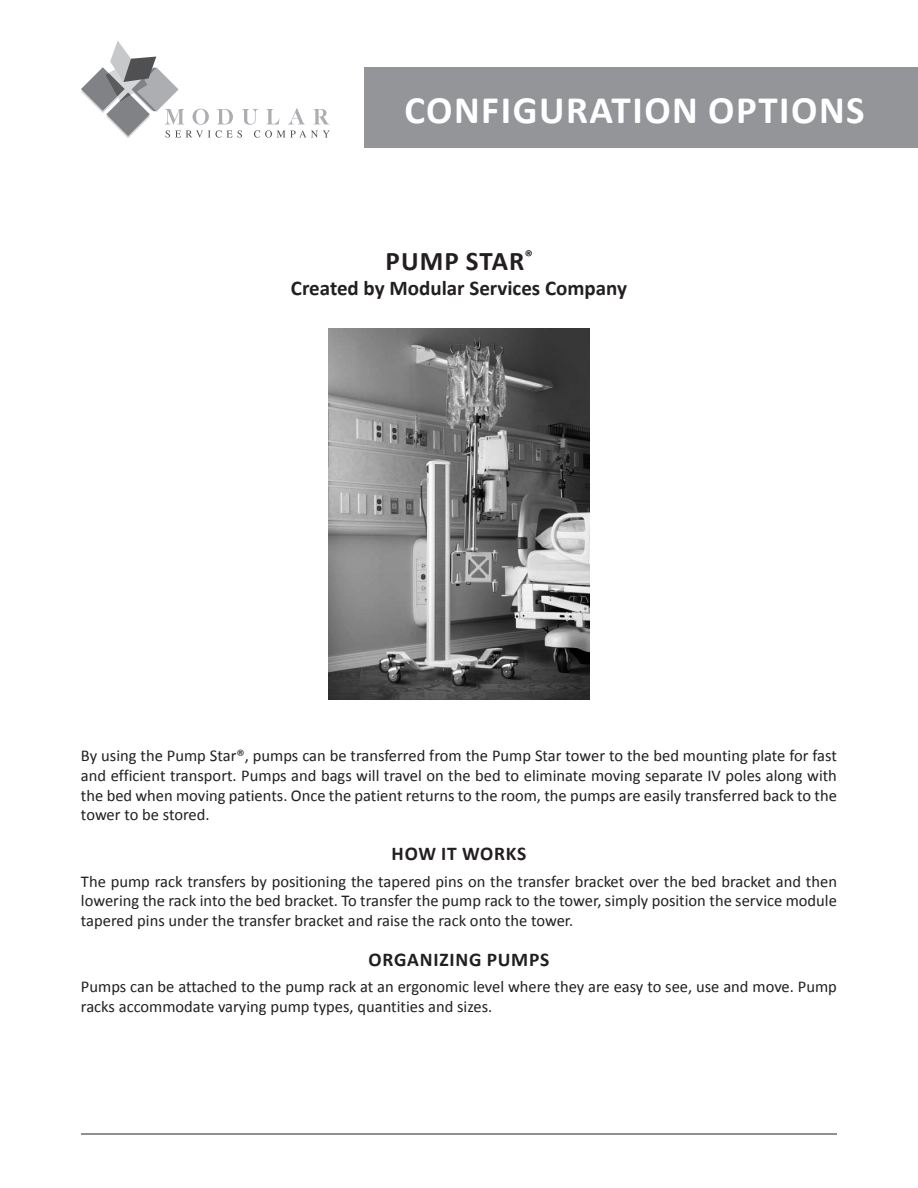
<style>
.page{position:relative;width:918px;height:1188px;background:#fff}
.page>*{position:absolute;margin:0;border:0;box-sizing:border-box;transform-origin:0 0}
.t1{font:700 39px "Calibri";letter-spacing:.04em;color:#fff}
.t2{font:700 27px "Calibri";letter-spacing:.04em;color:#231f20}
.t3{font:700 21px "Calibri";color:#231f20}
.t4{font:700 19.5px "Calibri";letter-spacing:.04em;color:#231f20}
.t5{font:16.5px/19.8px "Calibri";color:#231f20;text-align:justify}
</style>
<div class="page">
<hr style="left:81px;top:1134px;width:756px;height:1px;background:#231f20">
<img style="left:328px;top:329px;width:262px;height:371px">
<div style="left:365px;top:67px;width:553px;height:81px;background:#939598"></div>
<svg style="left:81px;top:41px;width:249px;height:97px"></svg>
<h1 class="t1" style="left:404px;top:96px;width:462px">CONFIGURATION OPTIONS</h1>
<h2 class="t2" style="left:386px;top:251px;width:149px">PUMP STAR<sup>®</sup></h2>
<p class="t3" style="left:291px;top:281px;width:338px">Created by Modular Services Company</p>
<p class="t5" style="left:81px;top:747px;width:757px">By using the Pump Star®, pumps can be transferred from the Pump Star tower to the bed mounting plate for fast and efficient transport. Pumps and bags will travel on the bed to eliminate moving separate IV poles along with the bed when moving patients. Once the patient returns to the room, the pumps are easily transferred back to the tower to be stored.</p>
<p class="t4" style="left:392px;top:846px;width:136px">HOW IT WORKS</p>
<p class="t5" style="left:81px;top:872px;width:758px">The pump rack transfers by positioning the tapered pins on the transfer bracket over the bed bracket and then lowering the rack into the bed bracket. To transfer the pump rack to the tower, simply position the service module tapered pins under the transfer bracket and raise the rack onto the tower.</p>
<p class="t4" style="left:369px;top:952px;width:182px">ORGANIZING PUMPS</p>
<p class="t5" style="left:81px;top:978px;width:757px">Pumps can be attached to the pump rack at an ergonomic level where they are easy to see, use and move. Pump racks accommodate varying pump types, quantities and sizes.</p>
</div>
